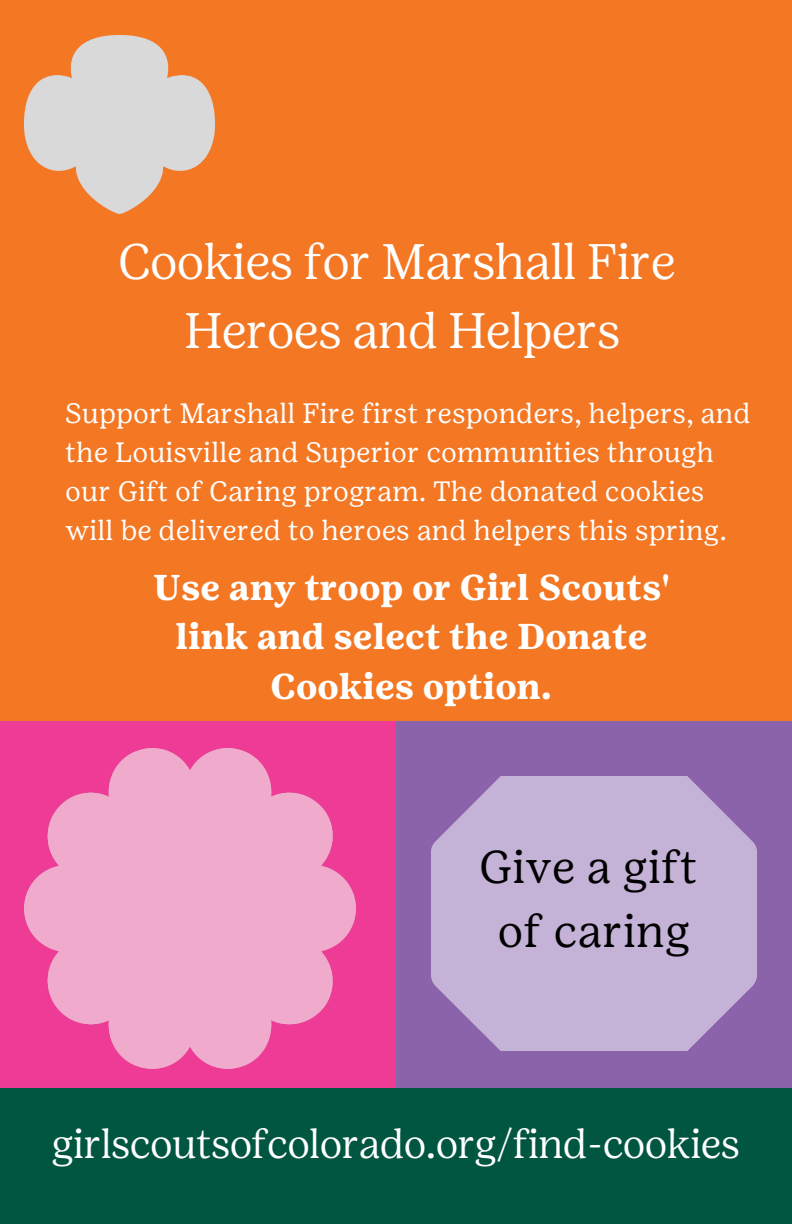
<style>
.page{position:relative;width:792px;height:1224px;background:#fff}
.page>*{position:absolute;margin:0;border:0;box-sizing:border-box;transform-origin:0 0}
.t1{font:300 49.8px "Girl Scout Display";color:#fff}
.t2{font:45.9px "Girl Scout Text";color:#000}
.t3{font:300 40.8px "Girl Scout Display";color:#fff}
.t4{font:700 35.9px/49.5px "Girl Scout Text";color:#fff;text-align:center}
.t5{font:28px/39px "Girl Scout Text";color:#fff}
</style>
<div class="page">
<div style="left:0;top:1088px;width:792px;height:136px;background:#005640"></div>
<div style="left:0;top:0;width:792px;height:721px;background:#f47723"></div>
<img style="left:0;top:721px;width:792px;height:367px">
<img style="left:24px;top:35px;width:190px;height:178px">
<img style="left:431px;top:776px;width:326px;height:275px">
<img style="left:24px;top:749px;width:332px;height:319px">
<p class="t1" style="left:118px;top:232px;width:558px">Cookies for Marshall Fire</p>
<p class="t1" style="left:185px;top:301px;width:437px">Heroes and Helpers</p>
<p class="t5" style="left:65px;top:394px;width:687px">Support Marshall Fire first responders, helpers, and the Louisville and Superior communities through our Gift of Caring program. The donated cookies will be delivered to heroes and helpers this spring.</p>
<p class="t4" style="left:153px;top:562px;width:519px">Use any troop or Girl Scouts' link and select the Donate<br>Cookies option.</p>
<p class="t2" style="left:479px;top:840px;width:220px">Give a gift</p>
<p class="t2" style="left:498px;top:904px;width:194px">of caring</p>
<p class="t3" style="left:52px;top:1120px;width:689px">girlscoutsofcolorado.org/find-cookies</p>
</div>
